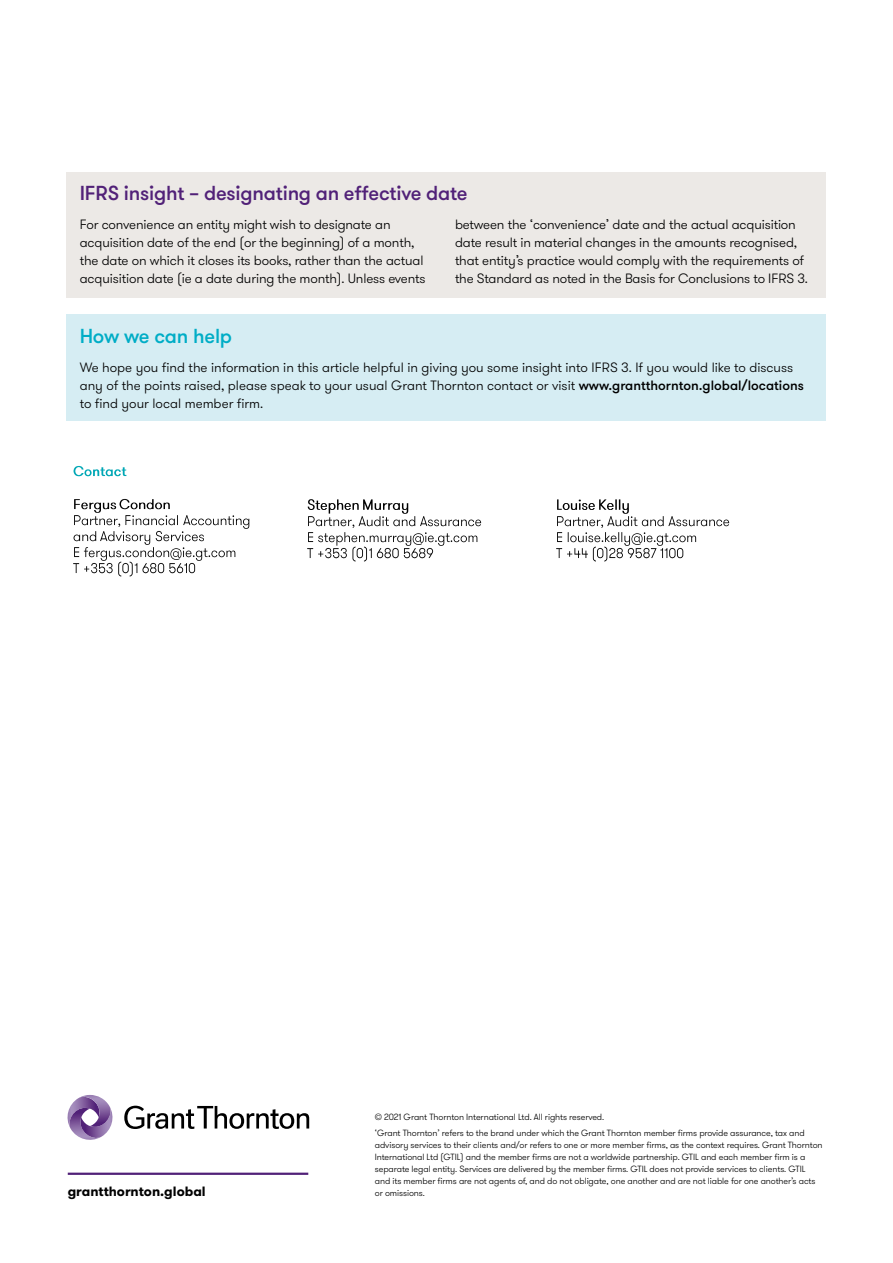
<style>
.page{position:relative;width:893px;height:1263px;background:#fff}
.page>*{position:absolute;margin:0;border:0;box-sizing:border-box;transform-origin:0 0}
.t1{font:500 20.25px "GT Walsheim Pro";letter-spacing:-.01em;color:#512178}
.t2{font:500 20.25px "GT Walsheim Pro";letter-spacing:-.01em;color:#00adc6}
.t3{font:300 13.5px/18px "GT Walsheim Pro";letter-spacing:-.01em;color:#000}
.t4{font:700 13.5px "GT Walsheim Pro";color:#000}
.t5{font:300 9px/12px "GT Walsheim Pro";letter-spacing:-.01em;color:#000}
.s1{font-weight:500}
</style>
<div class="page">
<hr style="left:68px;top:1172px;width:240px;height:3px;background:#512178">
<svg style="left:124px;top:1106px;width:185px;height:23px"></svg>
<hr style="left:128px;top:1139px;width:181px;height:1px;background:#512178">
<svg style="left:67px;top:1095px;width:46px;height:45px"></svg>
<div style="left:67px;top:315px;width:759px;height:106px;background:#d6edf3"></div>
<div style="left:67px;top:172px;width:759px;height:126px;background:#ece9e6"></div>
<img style="left:74px;top:465px;width:53px;height:12px">
<img style="left:74px;top:499px;width:46px;height:11px">
<img style="left:120px;top:498px;width:50px;height:12px">
<img style="left:74px;top:510px;width:176px;height:19px">
<img style="left:74px;top:526px;width:27px;height:16px">
<img style="left:101px;top:526px;width:112px;height:17px">
<img style="left:74px;top:543px;width:162px;height:16px">
<img style="left:74px;top:559px;width:128px;height:18px">
<img style="left:307px;top:499px;width:52px;height:12px">
<img style="left:363px;top:499px;width:46px;height:12px">
<img style="left:308px;top:511px;width:174px;height:16px">
<img style="left:308px;top:527px;width:170px;height:19px">
<img style="left:307px;top:544px;width:132px;height:18px">
<img style="left:557px;top:499px;width:38px;height:11px">
<img style="left:599px;top:499px;width:30px;height:12px">
<img style="left:557px;top:511px;width:173px;height:16px">
<img style="left:557px;top:527px;width:140px;height:17px">
<img style="left:556px;top:544px;width:128px;height:18px">
<h1 class="t1" style="left:80px;top:180px;width:389px">IFRS insight – designating an effective date</h1>
<p class="t3" style="left:80px;top:216px;width:347px">For convenience an entity might wish to designate an acquisition date of the end (or the beginning) of a month, the date on which it closes its books, rather than the actual acquisition date (ie a date during the month). Unless events</p>
<p class="t3" style="left:455px;top:216px;width:355px">between the ‘convenience’ date and the actual acquisition date result in material changes in the amounts recognised, that entity’s practice would comply with the requirements of the Standard as noted in the Basis for Conclusions to IFRS 3.</p>
<h1 class="t2" style="left:80px;top:323px;width:154px">How we can help</h1>
<p class="t3" style="left:80px;top:358px;width:726px">We hope you find the information in this article helpful in giving you some insight into IFRS 3. If you would like to discuss any of the points raised, please speak to your usual Grant Thornton contact or visit <span class="s1">www.grantthornton.global/locations </span>to find your local member firm.</p>
<p class="t5" style="left:375px;top:1109px;width:431px;line-height:16.2px">© 2021 Grant Thornton International Ltd. All rights reserved.<br>‘Grant Thornton’ refers to the brand under which the Grant Thornton member firms provide assurance, tax and</p>
<p class="t5" style="left:375px;top:1139px;width:449px">advisory services to their clients and/or refers to one or more member firms, as the context requires. Grant Thornton International Ltd (GTIL) and the member firms are not a worldwide partnership. GTIL and each member firm is a separate legal entity. Services are delivered by the member firms. GTIL does not provide services to clients. GTIL and its member firms are not agents of, and do not obligate, one another and are not liable for one another’s acts</p>
<p class="t4" style="left:68px;top:1182px;width:139px">grantthornton.global</p>
<p class="t5" style="left:375px;top:1187px;width:51px">or omissions.</p>
</div>
